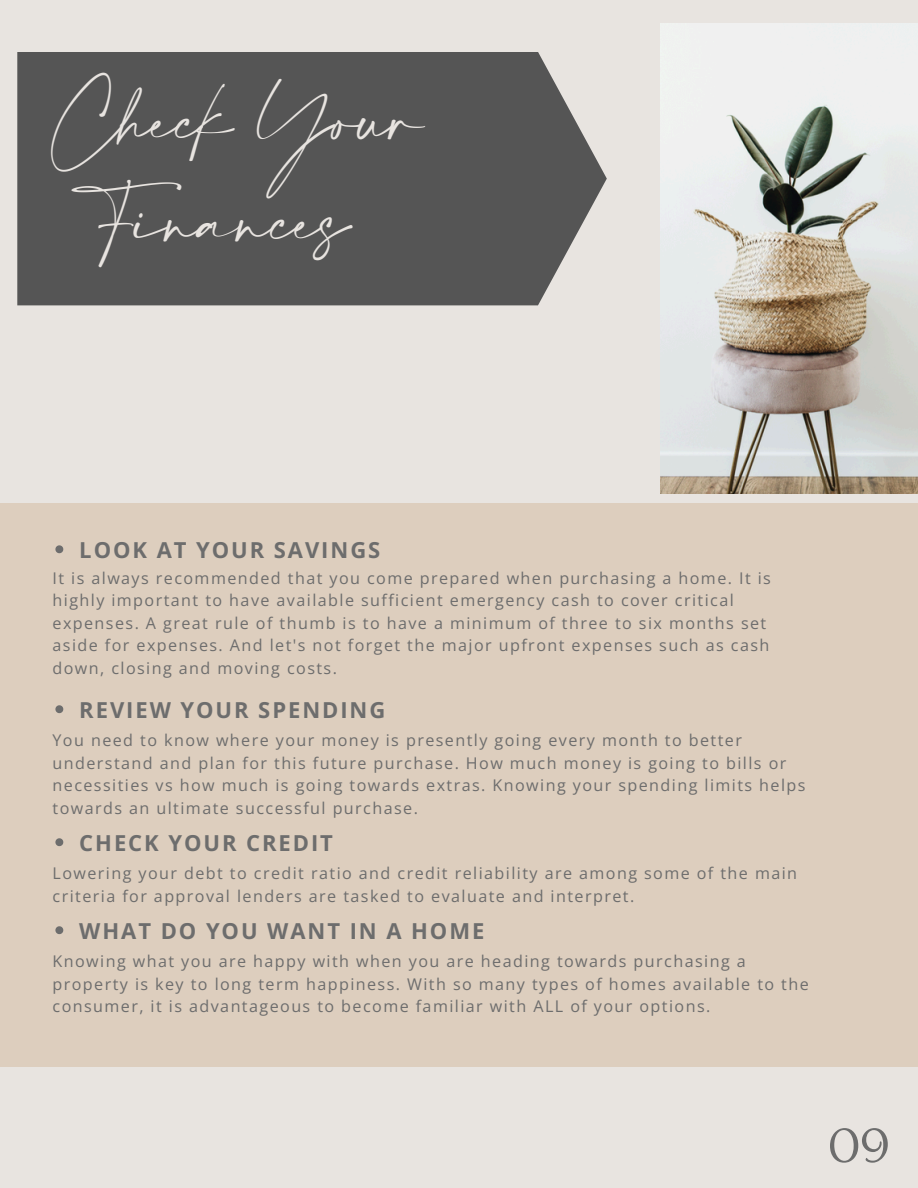
<style>
.page{position:relative;width:918px;height:1188px;background:#e8e4e0}
.page>*{position:absolute;margin:0;border:0;box-sizing:border-box;transform-origin:0 0}
.t1{font:51px "Ovo";color:#6d6d6d}
.t2{font:49.05px "Amalfi Coast";color:#e8e4e0}
.t3{font:700 22.05px "Open Sans";letter-spacing:.09em;color:#6d6d6d}
.t4{font:16.2px/22.5px "Open Sans";letter-spacing:.09em;color:#6d6d6d}
</style>
<div class="page">
<img style="left:661px;top:23px;width:257px;height:470px">
<div style="left:0;top:504px;width:918px;height:563px;background:#ddcebe"></div>
<div style="left:17px;top:52px;width:590px;height:253px;background:#555"></div>
<svg style="left:55px;top:545px;width:8px;height:8px"></svg>
<svg style="left:55px;top:705px;width:8px;height:8px"></svg>
<svg style="left:55px;top:838px;width:8px;height:8px"></svg>
<svg style="left:55px;top:926px;width:8px;height:8px"></svg>
<p class="t2" style="left:53px;top:93px;width:374px">Check Your</p>
<p class="t2" style="left:72px;top:194px;width:280px">Finances</p>
<p class="t3" style="left:79px;top:534px;width:302px">LOOK AT YOUR SAVINGS</p>
<p class="t4" style="left:53px;top:566px;width:720px">It is always recommended that you come prepared when purchasing a home. It is highly important to have available sufficient emergency cash to cover critical expenses. A great rule of thumb is to have a minimum of three to six months set aside for expenses. And let's not forget the major upfront expenses such as cash down, closing and moving costs.</p>
<h1 class="t3" style="left:79px;top:694px;width:308px">REVIEW YOUR SPENDING</h1>
<h1 class="t4" style="left:53px;top:729px;width:755px">You need to know where your money is presently going every month to better understand and plan for this future purchase. How much money is going to bills or necessities vs how much is going towards extras. Knowing your spending limits helps towards an ultimate successful purchase.</h1>
<p class="t3" style="left:79px;top:827px;width:255px">CHECK YOUR CREDIT</p>
<p class="t4" style="left:53px;top:862px;width:746px">Lowering your debt to credit ratio and credit reliability are among some of the main criteria for approval lenders are tasked to evaluate and interpret.</p>
<p class="t3" style="left:79px;top:915px;width:407px">WHAT DO YOU WANT IN A HOME</p>
<p class="t4" style="left:53px;top:950px;width:758px">Knowing what you are happy with when you are heading towards purchasing a property is key to long term happiness. With so many types of homes available to the consumer, it is advantageous to become familiar with ALL of your options.</p>
<p class="t1" style="left:828px;top:1118px;width:63px">09</p>
</div>
